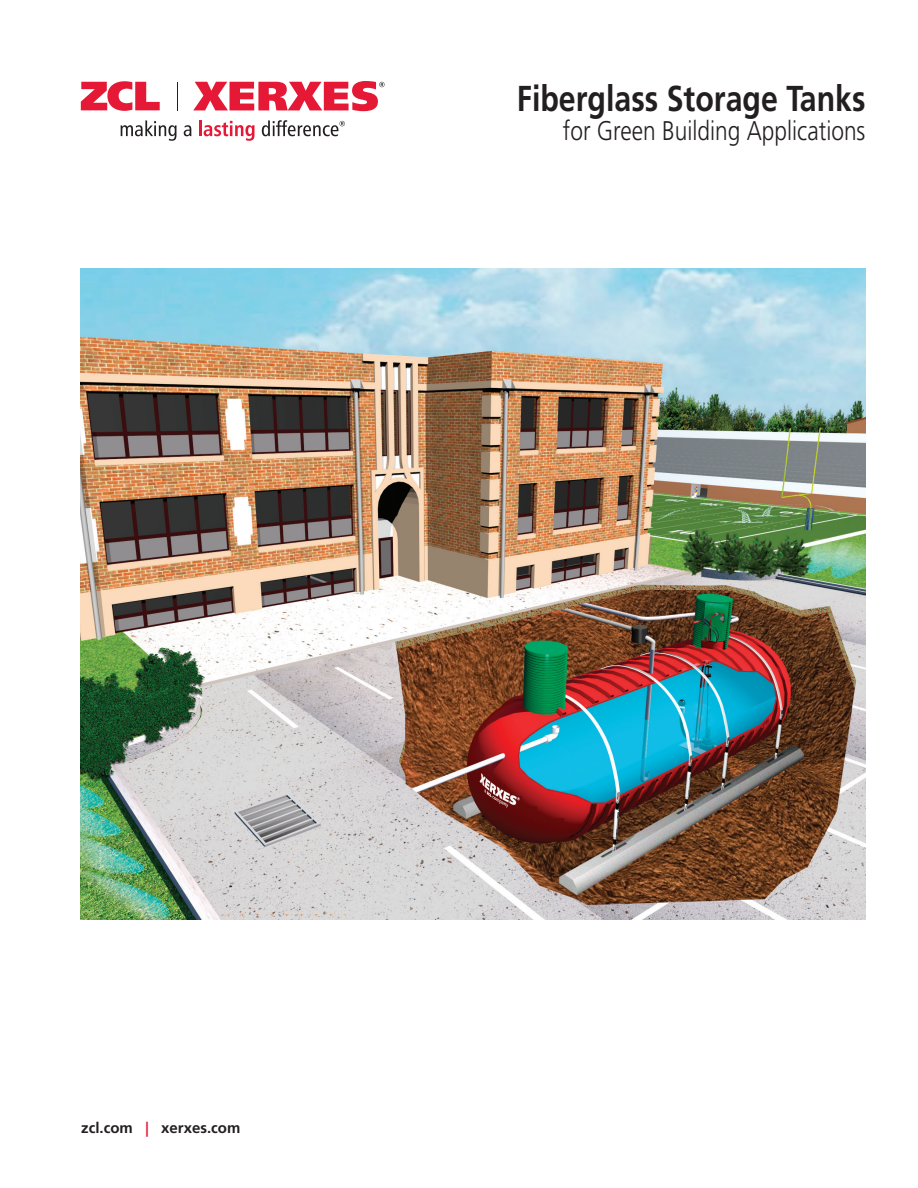
<style>
.page{position:relative;width:918px;height:1188px;background:#fff}
.page>*{position:absolute;margin:0;border:0;box-sizing:border-box;transform-origin:0 0}
.t1{font:700 36px "Frutiger LT Std";color:#231f20;scale:.84 1}
.t2{font:300 27px "Frutiger LT Std";color:#231f20;scale:.84 1}
.t3{font:700 15px "Frutiger LT Std";color:#231f20}
.s1{color:#e51836}
</style>
<div class="page">
<svg style="left:193px;top:81px;width:192px;height:30px"></svg>
<svg style="left:81px;top:81px;width:79px;height:30px"></svg>
<svg style="left:177px;top:82px;width:1px;height:28px"></svg>
<svg style="left:121px;top:120px;width:56px;height:21px"></svg>
<svg style="left:184px;top:125px;width:7px;height:11px"></svg>
<hr style="left:199px;top:120px;width:3px;height:16px;background:#e51836">
<svg style="left:204px;top:121px;width:51px;height:20px"></svg>
<svg style="left:262px;top:120px;width:83px;height:16px"></svg>
<img style="left:81px;top:268px;width:785px;height:652px">
<p class="t1" style="left:517px;top:77px;width:417px">Fiberglass Storage Tanks</p>
<p class="t2" style="left:563px;top:115px;width:362px">for Green Building Applications</p>
<p class="t3" style="left:81px;top:1119px;width:161px">zcl.com <span class="s1">|</span> xerxes.com</p>
</div>
